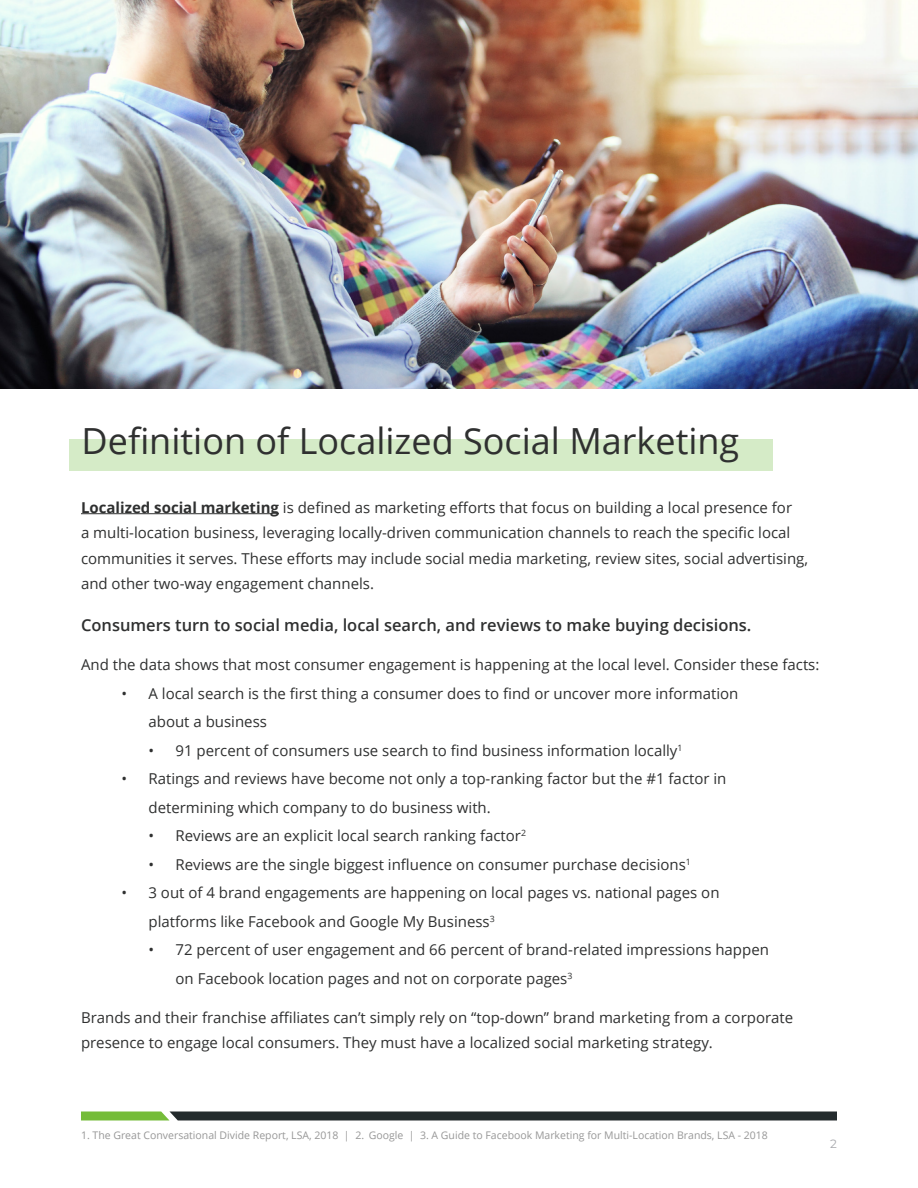
<style>
.page{position:relative;width:918px;height:1188px;background:#fff}
.page>*{position:absolute;margin:0;border:0;box-sizing:border-box;transform-origin:0 0}
.Section_Header{font:36px "Open Sans";color:#2f3030}
.Header_3{font:600 16.5px "Open Sans";color:#2f3030}
.Body_Text{font:15px/25.5px "Open Sans";color:#2f3030}
.t1{font:12px "Montserrat";color:#a8a9ad}
.Body_Text-2{font:10.5px "Open Sans";color:#979797}
.s1{font-weight:700}
</style>
<div class="page">
<svg style="left:81px;top:1112px;width:756px;height:8px;background:#2f3d30"></svg>
<img style="left:0;top:1px;width:918px;height:388px">
<div style="left:69px;top:439px;width:703px;height:32px;background:#d5ebc7"></div>
<hr style="left:81px;top:513px;width:198px;height:1px;background:#2f3030">
<p class="Section_Header" style="left:82px;top:416px;width:659px">Definition of Localized Social Marketing</p>
<p class="Body_Text" style="left:81px;top:494px;width:729px"><span class="s1">Localized social marketing</span> is defined as marketing efforts that focus on building a local presence for<br>a multi-location business, leveraging locally-driven communication channels to reach the specific local communities it serves. These efforts may include social media marketing, review sites, social advertising, and other two-way engagement channels.</p>
<p class="Header_3" style="left:81px;top:614px;width:672px">Consumers turn to social media, local search, and reviews to make buying decisions.</p>
<p class="Body_Text" style="left:81px;top:652px;width:740px">And the data shows that most consumer engagement is happening at the local level. Consider these facts:</p>
<p class="Body_Text" style="left:148px;top:679px;width:591px;line-height:28.5px;text-indent:-27px">• A local search is the first thing a consumer does to find or uncover more information about a business</p>
<p class="Body_Text" style="left:148px;top:737px;width:535px">• 91 percent of consumers use search to find business information locally<sup>1</sup></p>
<p class="Body_Text" style="left:148px;top:764px;width:580px;line-height:28.5px;text-indent:-27px">• Ratings and reviews have become not only a top-ranking factor but the #1 factor in determining which company to do business with.</p>
<p class="Body_Text" style="left:148px;top:823px;width:379px">• Reviews are an explicit local search ranking factor<sup>2</sup></p>
<p class="Body_Text" style="left:148px;top:851px;width:544px">• Reviews are the single biggest influence on consumer purchase decisions<sup>1</sup></p>
<p class="Body_Text" style="left:148px;top:878px;width:573px;line-height:28.5px;text-indent:-27px">• 3 out of 4 brand engagements are happening on local pages vs. national pages on platforms like Facebook and Google My Business<sup>3</sup></p>
<p class="Body_Text" style="left:176px;top:935px;width:595px;line-height:28.5px;text-indent:-27px">• 72 percent of user engagement and 66 percent of brand-related impressions happen on Facebook location pages and not on corporate pages<sup>3</sup></p>
<p class="Body_Text" style="left:81px;top:1004px;width:714px">Brands and their franchise affiliates can’t simply rely on “top-down” brand marketing from a corporate presence to engage local consumers. They must have a localized social marketing strategy.</p>
<p class="Body_Text-2" style="left:81px;top:1127px;width:688px">1. The Great Conversational Divide Report, LSA, 2018 | 2. Google | 3. A Guide to Facebook Marketing for Multi-Location Brands, LSA - 2018</p>
<p class="t1" style="left:830px;top:1135px;width:8px">2</p>
</div>
